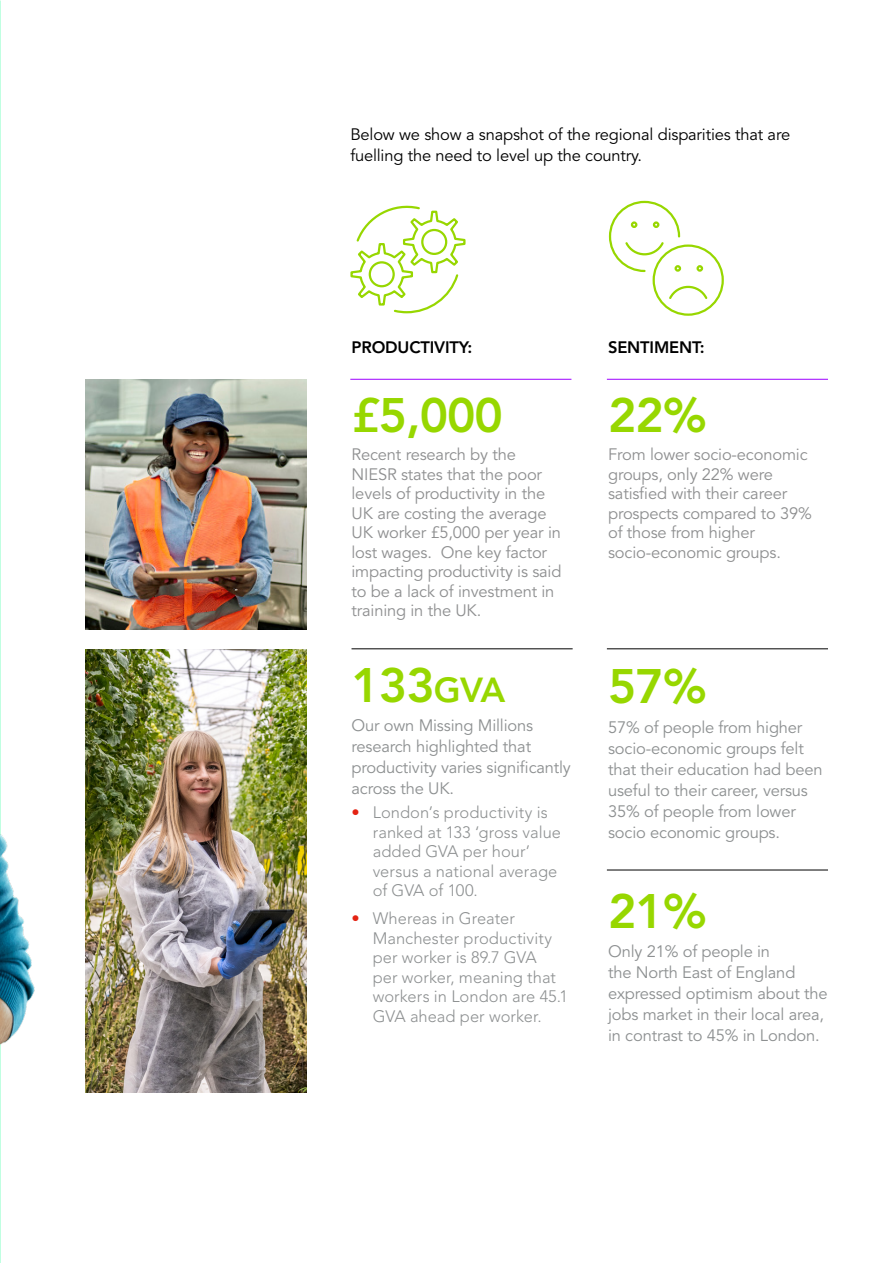
<style>
.page{position:relative;width:893px;height:1263px;background:#fff}
.page>*{position:absolute;margin:0;border:0;box-sizing:border-box;transform-origin:0 0}
.t1{font:800 48px "Avenir LT Std";letter-spacing:-.02em;color:#97d700}
.t2{font:16.5px/21px "Avenir LT Std";letter-spacing:-.01em;color:#8d9091}
.t3{font:16.5px/19.5px "Avenir LT Std";letter-spacing:-.01em;color:#8e8f90}
.t4{font:300 16.5px/19.5px "Avenir LT Std";color:#8d9091}
.t5{font:16.5px/21px "Avenir LT Std";letter-spacing:-.01em;color:#000}
.t6{font:800 16.5px "Avenir LT Std";letter-spacing:-.01em;color:#000}
.s1{font-size:34.5px}
.s2{font-weight:800;color:#e42313}
</style>
<div class="page">
<svg style="left:0;top:0;width:1px;height:381px"></svg>
<img style="left:0;top:381px;width:35px;height:882px">
<hr style="left:607px;top:379px;width:221px;height:1px;background:#9d00ff">
<hr style="left:350px;top:379px;width:221px;height:1px;background:#9d00ff">
<hr style="left:607px;top:648px;width:221px;height:1px;background:#000">
<hr style="left:351px;top:648px;width:222px;height:1px;background:#000">
<hr style="left:607px;top:870px;width:221px;height:1px;background:#000">
<svg style="left:608px;top:200px;width:116px;height:116px"></svg>
<img style="left:85px;top:379px;width:221px;height:251px">
<img style="left:85px;top:649px;width:221px;height:443px">
<svg style="left:350px;top:205px;width:116px;height:109px"></svg>
<p class="t5" style="left:350px;top:124px;width:441px">Below we show a snapshot of the regional disparities that are fuelling the need to level up the country.</p>
<p class="t6" style="left:351px;top:338px;width:122px">PRODUCTIVITY:</p>
<p class="t6" style="left:608px;top:338px;width:98px">SENTIMENT:</p>
<h1 class="t1" style="left:351px;top:387px;width:153px">£5,000</h1>
<p class="t3" style="left:351px;top:445px;width:211px">Recent research by the<br>NIESR states that the poor levels of productivity in the<br>UK are costing the average<br>UK worker £5,000 per year in lost wages. One key factor impacting productivity is said to be a lack of investment in training in the UK.</p>
<h1 class="t1" style="left:351px;top:657px;width:155px">133<span class="s1">GVA</span></h1>
<p class="t2" style="left:351px;top:715px;width:221px">Our own Missing Millions research highlighted that productivity varies significantly across the UK.</p>
<p class="t4" style="left:373px;top:803px;width:190px;text-indent:-21px"><span class="s2">•</span> London’s productivity is ranked at 133 ‘gross value added GVA per hour’ versus a national average of GVA of 100.</p>
<p class="t4" style="left:373px;top:909px;width:197px;text-indent:-21px"><span class="s2">•</span> Whereas in Greater<br>Manchester productivity per worker is 89.7 GVA<br>per worker, meaning that workers in London are 45.1<br>GVA ahead per worker.</p>
<h1 class="t1" style="left:608px;top:387px;width:100px">22%</h1>
<p class="t3" style="left:608px;top:445px;width:205px">From lower socio-economic groups, only 22% were satisfied with their career prospects compared to 39% of those from higher socio-economic groups.</p>
<h1 class="t1" style="left:608px;top:658px;width:100px">57%</h1>
<p class="t2" style="left:608px;top:717px;width:216px">57% of people from higher socio-economic groups felt that their education had been useful to their career, versus<br>35% of people from lower socio economic groups.</p>
<h1 class="t1" style="left:608px;top:883px;width:100px">21%</h1>
<p class="t2" style="left:608px;top:941px;width:221px">Only 21% of people in<br>the North East of England expressed optimism about the jobs market in their local area, in contrast to 45% in London.</p>
</div>
